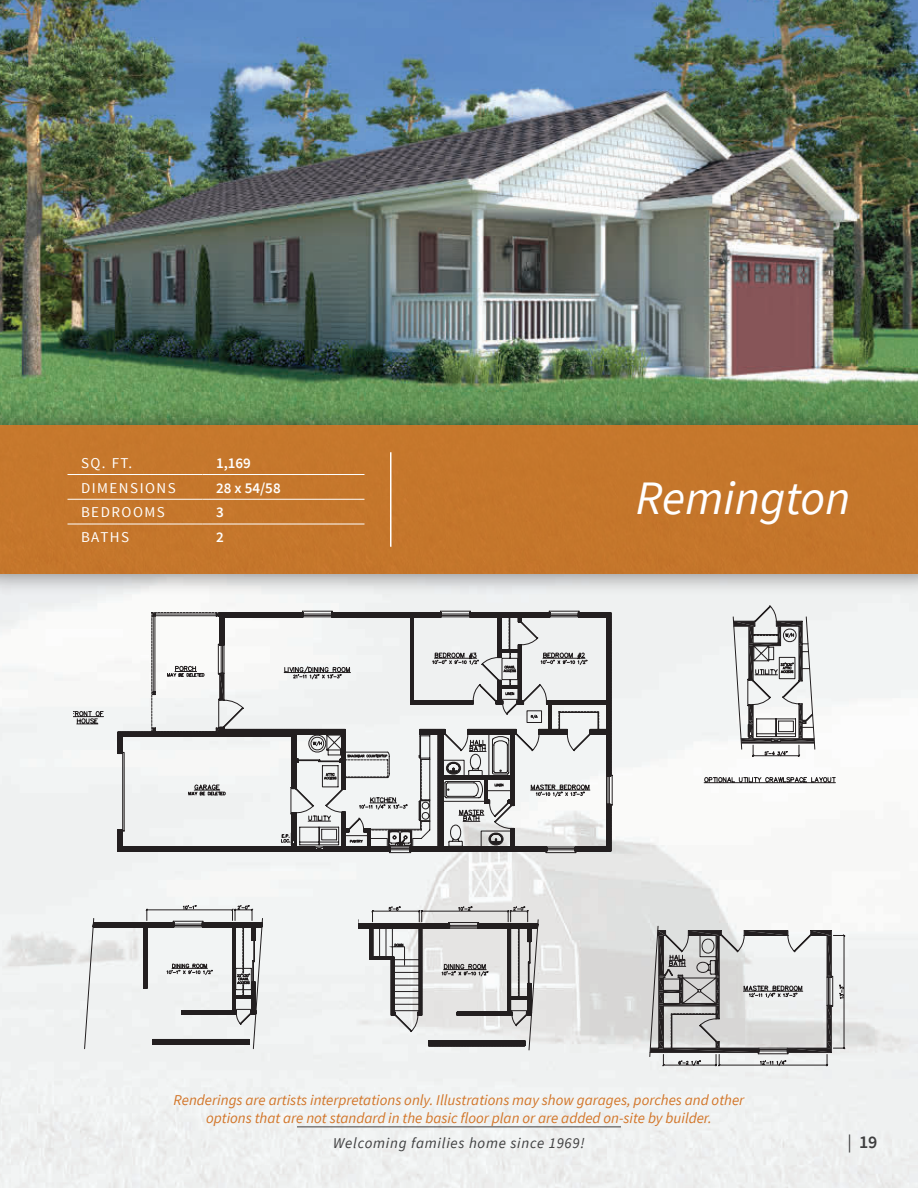
<style>
.page{position:relative;width:918px;height:1188px;background:#fff}
.page>*{position:absolute;margin:0;border:0;box-sizing:border-box;transform-origin:0 0}
.t1{font:italic 48px "Source Sans Pro";color:#fff}
.t2{font:600 18px "Source Sans Pro";color:#3e3e3f}
.t3{font:italic 15px/18px "Source Sans Pro";color:#d27528;text-align:center}
.t4{font:italic 15px "Source Sans Pro";letter-spacing:.05em;color:#3e3e3f}
.t5{font:15px "Source Sans Pro";letter-spacing:.1em;color:#fff}
.t6{font:600 15px "Source Sans Pro";color:#fff}
.s1{font-weight:400}
</style>
<div class="page">
<img style="left:0;top:599px;width:918px;height:589px">
<img style="left:0;top:0;width:918px;height:400px">
<svg style="left:74px;top:599px;width:566px;height:294px"></svg>
<svg style="left:87px;top:847px;width:503px;height:46px"></svg>
<svg style="left:74px;top:613px;width:43px;height:234px"></svg>
<svg style="left:117px;top:612px;width:70px;height:240px"></svg>
<svg style="left:187px;top:612px;width:424px;height:240px"></svg>
<svg style="left:633px;top:920px;width:228px;height:157px"></svg>
<svg style="left:700px;top:605px;width:142px;height:181px"></svg>
<svg style="left:358px;top:902px;width:185px;height:160px"></svg>
<svg style="left:74px;top:898px;width:203px;height:171px"></svg>
<div style="left:0;top:400px;width:918px;height:199px;background:#231f20;opacity:.4"></div>
<div style="left:0;top:425px;width:918px;height:149px;background:#c5762b"></div>
<hr style="left:68px;top:474px;width:135px;height:1px;background:#fff">
<hr style="left:203px;top:474px;width:162px;height:1px;background:#fff">
<hr style="left:68px;top:499px;width:135px;height:1px;background:#fff">
<hr style="left:203px;top:499px;width:162px;height:1px;background:#fff">
<hr style="left:68px;top:524px;width:135px;height:1px;background:#fff">
<hr style="left:203px;top:524px;width:162px;height:1px;background:#fff">
<hr style="left:390px;top:452px;width:2px;height:95px;background:#fff">
<hr style="left:297px;top:1127px;width:324px;height:1px;background:#3e3e3f">
<p class="t5" style="left:81px;top:453px;width:53px">SQ. FT.</p>
<p class="t6" style="left:216px;top:453px;width:36px">1,169</p>
<p class="t5" style="left:81px;top:478px;width:95px">DI MENSIONS</p>
<p class="t6" style="left:216px;top:478px;width:66px">28 x 54/58</p>
<p class="t5" style="left:81px;top:503px;width:84px">BEDROOMS</p>
<p class="t6" style="left:216px;top:503px;width:9px">3</p>
<p class="t5" style="left:81px;top:528px;width:39px">BATHS</p>
<p class="t6" style="left:216px;top:528px;width:9px">2</p>
<h1 class="t1" style="left:636px;top:469px;width:216px">Remington</h1>
<p class="t3" style="left:174px;top:1091px;width:572px">Renderings are artists interpretations only. Illustrations may show garages, porches and other options that are not standard in the basic floor plan or are added on-site by builder.</p>
<p class="t4" style="left:333px;top:1133px;width:253px">Welcoming families home since 1969!</p>
<p class="t2" style="left:847px;top:1130px;width:32px"><span class="s1">|</span> 19</p>
</div>
